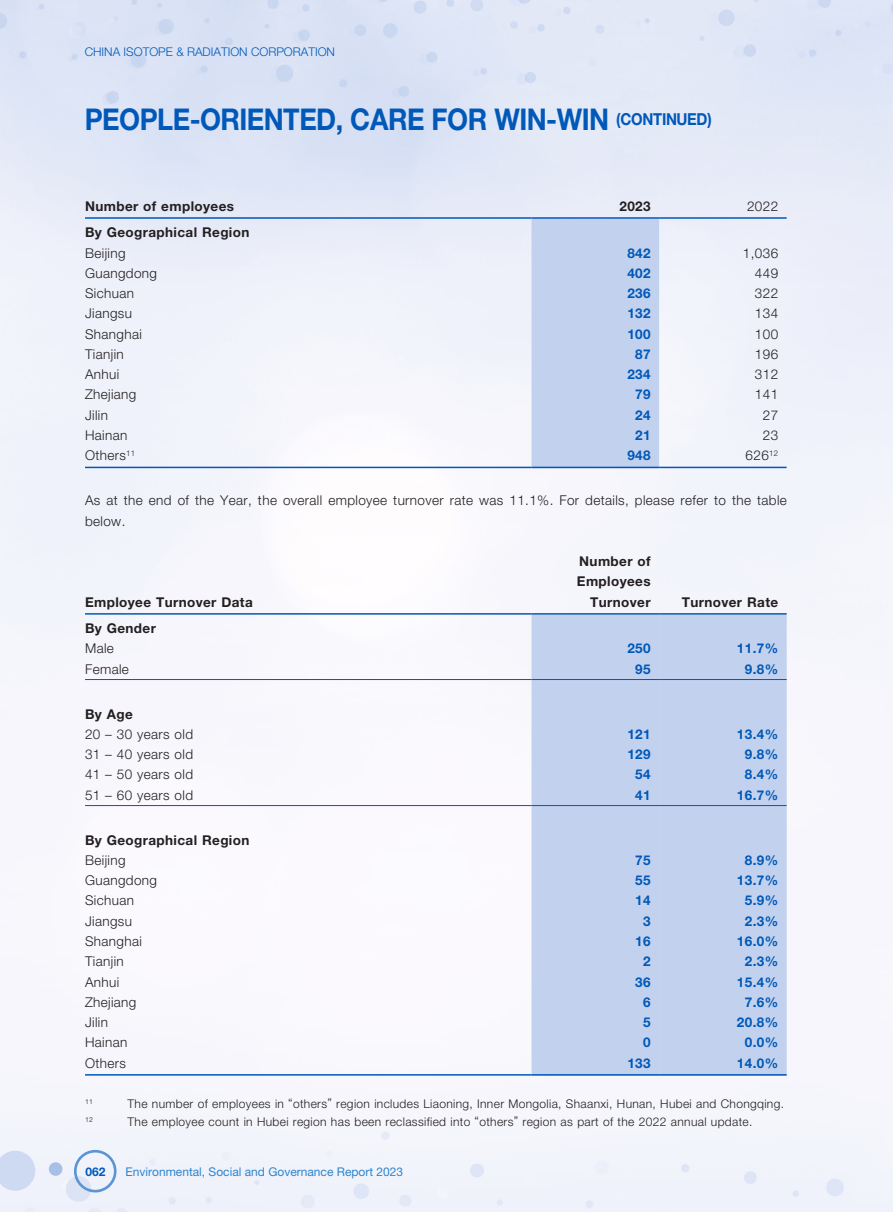
<style>
.page{position:relative;width:893px;height:1212px;background:#fff}
.page>*{position:absolute;margin:0;border:0;box-sizing:border-box;transform-origin:0 0}
.t1{font:700 30px "Helvetica Neue LT Std";letter-spacing:-.02em;color:#0058b8;scale:.9 1}
.t2{font:300 13.5px/20.2px "Helvetica Neue LT Std";letter-spacing:.03em;color:#231f20}
.t3{font:700 13.5px "Helvetica Neue LT Std";letter-spacing:.03em;color:#0058b8}
.t4{font:700 13.5px/20.2px "Helvetica Neue LT Std";letter-spacing:.03em;color:#231f20;text-align:right}
.t5{font:300 12px "Helvetica Neue LT Std";letter-spacing:.03em;color:#231f20}
.t6{font:12px "Helvetica Neue LT Std";color:#2c85ce}
.t7{font:300 12px "Helvetica Neue LT Std";color:#0058b8}
.t8{font:700 12px "Helvetica Neue LT Std";color:#0058b8}
.t9{font:300 7.05px "Helvetica Neue LT Std";color:#231f20}
</style>
<div class="page">
<img style="left:0;top:0;width:893px;height:1212px">
<div style="left:66px;top:1176px;width:25px;height:26px;background:#dbe3f5;border-radius:50%"></div>
<div style="left:49px;top:1162px;width:13px;height:14px;background:#a6c0e7;border-radius:50%"></div>
<svg style="left:0;top:1151px;width:35px;height:40px"></svg>
<div style="left:74px;top:1150px;width:43px;height:42px;border:3px solid #5a95d5;border-radius:50%"></div>
<div style="left:531px;top:219px;width:128px;height:248px;background:#c1d1ee"></div>
<hr style="left:85px;top:217px;width:446px;height:2px;background:#0058b8">
<hr style="left:531px;top:217px;width:128px;height:2px;background:#0058b8">
<hr style="left:659px;top:217px;width:128px;height:2px;background:#0058b8">
<hr style="left:85px;top:467px;width:446px;height:1px;background:#0058b8">
<hr style="left:531px;top:467px;width:128px;height:1px;background:#0058b8">
<hr style="left:659px;top:467px;width:128px;height:1px;background:#0058b8">
<div style="left:531px;top:615px;width:128px;height:459px;background:#c1d1ee"></div>
<div style="left:659px;top:615px;width:128px;height:459px;background:#c1d1ee"></div>
<hr style="left:85px;top:613px;width:446px;height:2px;background:#0058b8">
<hr style="left:531px;top:613px;width:128px;height:2px;background:#0058b8">
<hr style="left:659px;top:613px;width:128px;height:2px;background:#0058b8">
<hr style="left:85px;top:679px;width:446px;height:1px;background:#0058b8">
<hr style="left:531px;top:679px;width:128px;height:1px;background:#0058b8">
<hr style="left:659px;top:679px;width:128px;height:1px;background:#0058b8">
<hr style="left:85px;top:805px;width:446px;height:1px;background:#0058b8">
<hr style="left:531px;top:805px;width:128px;height:1px;background:#0058b8">
<hr style="left:659px;top:805px;width:128px;height:1px;background:#0058b8">
<hr style="left:85px;top:1074px;width:446px;height:1px;background:#0058b8">
<hr style="left:531px;top:1074px;width:128px;height:1px;background:#0058b8">
<hr style="left:659px;top:1074px;width:128px;height:1px;background:#0058b8">
<p class="t7" style="left:85px;top:44px;width:252px">CHINA ISOTOPE &amp; RADIATION CORPORATION</p>
<h1 class="t1" style="left:85px;top:101px;width:698px">PEOPLE-ORIENTED, CARE FOR WIN-WIN <sup>(CONTINUED)</sup></h1>
<p class="t4" style="left:85px;top:195px;width:151px">Number of employees</p>
<p class="t4" style="left:619px;top:195px;width:33px">2023</p>
<p class="t2" style="left:747px;top:195px;width:33px">2022</p>
<p class="t4" style="left:85px;top:222px;width:166px">By Geographical Region</p>
<p class="t2" style="left:85px;top:242px;width:42px">Beijing</p>
<p class="t3" style="left:627px;top:244px;width:25px">842</p>
<p class="t2" style="left:743px;top:242px;width:37px">1,036</p>
<p class="t2" style="left:85px;top:263px;width:74px">Guangdong</p>
<p class="t3" style="left:627px;top:265px;width:25px">402</p>
<p class="t2" style="left:755px;top:263px;width:25px">449</p>
<p class="t2" style="left:85px;top:283px;width:51px">Sichuan</p>
<p class="t3" style="left:627px;top:285px;width:25px">236</p>
<p class="t2" style="left:755px;top:283px;width:25px">322</p>
<p class="t2" style="left:85px;top:303px;width:49px">Jiangsu</p>
<p class="t3" style="left:627px;top:305px;width:25px">132</p>
<p class="t2" style="left:755px;top:303px;width:25px">134</p>
<p class="t2" style="left:85px;top:323px;width:58px">Shanghai</p>
<p class="t3" style="left:627px;top:325px;width:25px">100</p>
<p class="t2" style="left:755px;top:323px;width:25px">100</p>
<p class="t2" style="left:85px;top:344px;width:40px">Tianjin</p>
<p class="t3" style="left:635px;top:346px;width:17px">87</p>
<p class="t2" style="left:755px;top:344px;width:25px">196</p>
<p class="t2" style="left:85px;top:364px;width:36px">Anhui</p>
<p class="t3" style="left:627px;top:366px;width:25px">234</p>
<p class="t2" style="left:755px;top:364px;width:25px">312</p>
<p class="t2" style="left:85px;top:384px;width:53px">Zhejiang</p>
<p class="t3" style="left:635px;top:386px;width:17px">79</p>
<p class="t2" style="left:755px;top:384px;width:25px">141</p>
<p class="t2" style="left:85px;top:404px;width:25px">Jilin</p>
<p class="t3" style="left:635px;top:406px;width:17px">24</p>
<p class="t2" style="left:763px;top:404px;width:17px">27</p>
<p class="t2" style="left:85px;top:425px;width:44px">Hainan</p>
<p class="t3" style="left:635px;top:427px;width:17px">21</p>
<p class="t2" style="left:763px;top:425px;width:17px">23</p>
<p class="t2" style="left:85px;top:445px;width:52px">Others<sup>11</sup></p>
<p class="t3" style="left:627px;top:447px;width:25px">948</p>
<p class="t2" style="left:746px;top:445px;width:34px">626<sup>12</sup></p>
<p class="t2" style="left:85px;top:490px;width:703px">As at the end of the Year, the overall employee turnover rate was 11.1%. For details, please refer to the table below.</p>
<p class="t4" style="left:85px;top:591px;width:169px">Employee Turnover Data</p>
<p class="t4" style="left:577px;top:551px;width:75px">Number of<br>Employees<br>Turnover</p>
<p class="t4" style="left:682px;top:591px;width:98px">Turnover Rate</p>
<p class="t4" style="left:85px;top:618px;width:72px">By Gender</p>
<p class="t2" style="left:85px;top:638px;width:30px">Male</p>
<p class="t3" style="left:627px;top:640px;width:25px">250</p>
<p class="t3" style="left:737px;top:640px;width:43px">11.7%</p>
<p class="t2" style="left:85px;top:658px;width:45px">Female</p>
<p class="t3" style="left:635px;top:660px;width:17px">95</p>
<p class="t3" style="left:745px;top:660px;width:35px">9.8%</p>
<p class="t4" style="left:85px;top:703px;width:49px">By Age</p>
<p class="t2" style="left:85px;top:724px;width:110px">20 – 30 years old</p>
<p class="t3" style="left:627px;top:726px;width:25px">121</p>
<p class="t3" style="left:737px;top:726px;width:43px">13.4%</p>
<p class="t2" style="left:85px;top:744px;width:110px">31 – 40 years old</p>
<p class="t3" style="left:627px;top:746px;width:25px">129</p>
<p class="t3" style="left:745px;top:746px;width:35px">9.8%</p>
<p class="t2" style="left:85px;top:764px;width:110px">41 – 50 years old</p>
<p class="t3" style="left:635px;top:766px;width:17px">54</p>
<p class="t3" style="left:745px;top:766px;width:35px">8.4%</p>
<p class="t2" style="left:85px;top:784px;width:110px">51 – 60 years old</p>
<p class="t3" style="left:635px;top:786px;width:17px">41</p>
<p class="t3" style="left:737px;top:786px;width:43px">16.7%</p>
<p class="t4" style="left:85px;top:829px;width:166px">By Geographical Region</p>
<p class="t2" style="left:85px;top:850px;width:42px">Beijing</p>
<p class="t3" style="left:635px;top:852px;width:17px">75</p>
<p class="t3" style="left:745px;top:852px;width:35px">8.9%</p>
<p class="t2" style="left:85px;top:870px;width:74px">Guangdong</p>
<p class="t3" style="left:635px;top:872px;width:17px">55</p>
<p class="t3" style="left:737px;top:872px;width:43px">13.7%</p>
<p class="t2" style="left:85px;top:890px;width:51px">Sichuan</p>
<p class="t3" style="left:635px;top:892px;width:17px">14</p>
<p class="t3" style="left:745px;top:892px;width:35px">5.9%</p>
<p class="t2" style="left:85px;top:910px;width:49px">Jiangsu</p>
<p class="t3" style="left:643px;top:912px;width:9px">3</p>
<p class="t3" style="left:745px;top:912px;width:35px">2.3%</p>
<p class="t2" style="left:85px;top:931px;width:58px">Shanghai</p>
<p class="t3" style="left:635px;top:933px;width:17px">16</p>
<p class="t3" style="left:737px;top:933px;width:43px">16.0%</p>
<p class="t2" style="left:85px;top:951px;width:40px">Tianjin</p>
<p class="t3" style="left:643px;top:953px;width:9px">2</p>
<p class="t3" style="left:745px;top:953px;width:35px">2.3%</p>
<p class="t2" style="left:85px;top:971px;width:36px">Anhui</p>
<p class="t3" style="left:635px;top:973px;width:17px">36</p>
<p class="t3" style="left:737px;top:973px;width:43px">15.4%</p>
<p class="t2" style="left:85px;top:991px;width:53px">Zhejiang</p>
<p class="t3" style="left:643px;top:993px;width:9px">6</p>
<p class="t3" style="left:745px;top:993px;width:35px">7.6%</p>
<p class="t2" style="left:85px;top:1012px;width:25px">Jilin</p>
<p class="t3" style="left:643px;top:1014px;width:9px">5</p>
<p class="t3" style="left:737px;top:1014px;width:43px">20.8%</p>
<p class="t2" style="left:85px;top:1032px;width:44px">Hainan</p>
<p class="t3" style="left:643px;top:1034px;width:9px">0</p>
<p class="t3" style="left:745px;top:1034px;width:35px">0.0%</p>
<p class="t2" style="left:85px;top:1052px;width:42px">Others</p>
<p class="t3" style="left:627px;top:1054px;width:25px">133</p>
<p class="t3" style="left:737px;top:1054px;width:43px">14.0%</p>
<p class="t9" style="left:85px;top:1097px;width:9px">11</p>
<p class="t5" style="left:128px;top:1096px;width:658px">The number of employees in “others” region includes Liaoning, Inner Mongolia, Shaanxi, Hunan, Hubei and Chongqing.</p>
<p class="t9" style="left:85px;top:1115px;width:9px">12</p>
<p class="t5" style="left:128px;top:1114px;width:626px">The employee count in Hubei region has been reclassified into “others” region as part of the 2022 annual update.</p>
<p class="t8" style="left:85px;top:1164px;width:22px">062</p>
<p class="t6" style="left:125px;top:1164px;width:279px">Environmental, Social and Governance Report 2023</p>
</div>
